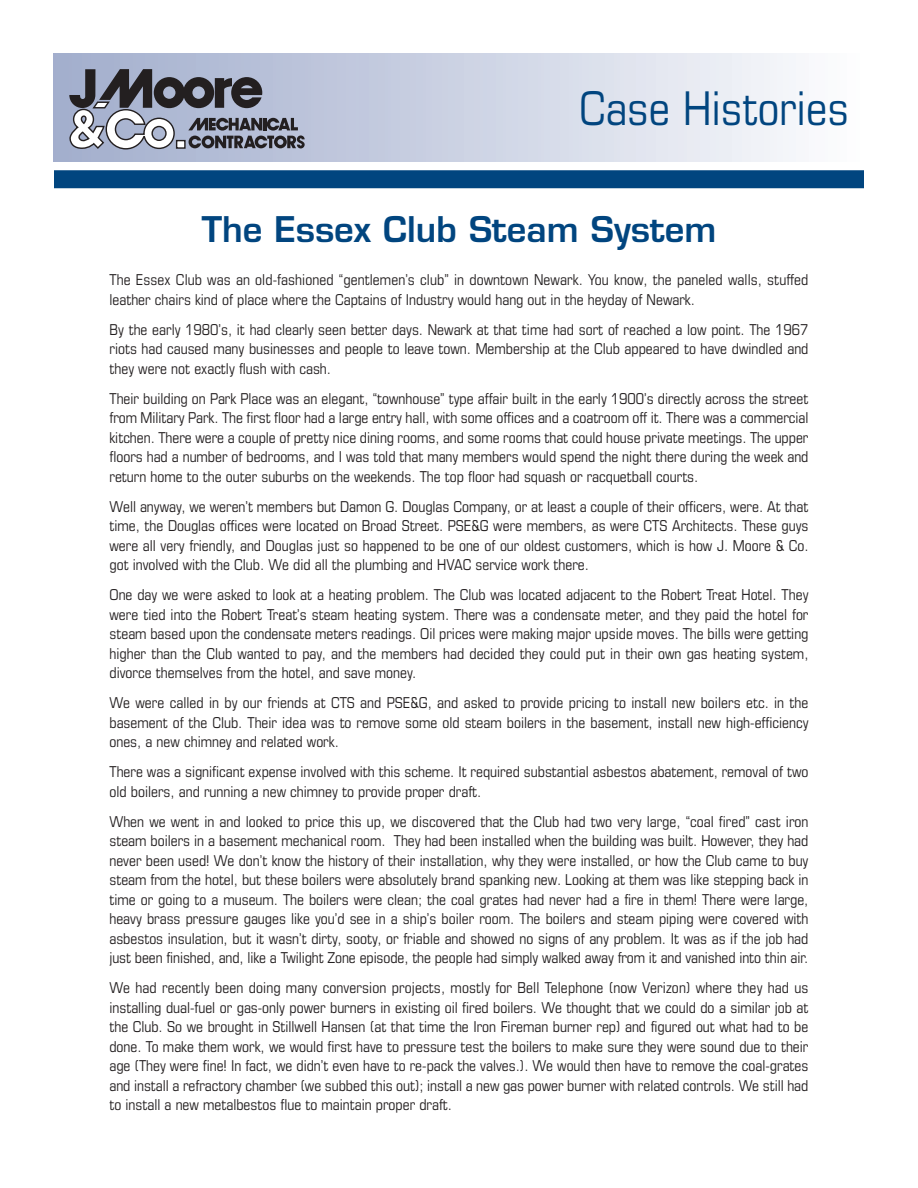
<style>
.page{position:relative;width:918px;height:1188px;background:#fff}
.page>*{position:absolute;margin:0;border:0;box-sizing:border-box;transform-origin:0 0}
.t1{font:condensed 46.5px "Eurostile";color:#01457f}
.t2{font:600 34.5px "Eurostile";color:#01457f}
.t3{font:condensed 15px/19.5px "Eurostile";color:#231f20;text-align:justify}
</style>
<div class="page">
<div style="left:54px;top:54px;width:810px;height:108px;background:linear-gradient(to right,#a0accc,#fbfcfd)"></div>
<svg style="left:69px;top:69px;width:236px;height:81px;background:#868a99"></svg>
<div style="left:54px;top:170px;width:810px;height:18px;background:#01457f"></div>
<h1 class="t1" style="left:579px;top:91px;width:271px">Case Histories</h1>
<h2 class="t2" style="left:202px;top:216px;width:516px">The Essex Club Steam System</h2>
<p class="t3" style="left:109px;top:272px;width:701px">The Essex Club was an old-fashioned “gentlemen’s club” in downtown Newark. You know, the paneled walls, stuffed leather chairs kind of place where the Captains of Industry would hang out in the heyday of Newark.</p>
<p class="t3" style="left:110px;top:321px;width:701px">By the early 1980’s, it had clearly seen better days. Newark at that time had sort of reached a low point. The 1967 riots had caused many businesses and people to leave town. Membership at the Club appeared to have dwindled and they were not exactly flush with cash.</p>
<p class="t3" style="left:110px;top:390px;width:701px">Their building on Park Place was an elegant, “townhouse” type affair built in the early 1900’s directly across the street from Military Park. The first floor had a large entry hall, with some offices and a coatroom off it. There was a commercial kitchen. There were a couple of pretty nice dining rooms, and some rooms that could house private meetings. The upper floors had a number of bedrooms, and I was told that many members would spend the night there during the week and return home to the outer suburbs on the weekends. The top floor had squash or racquetball courts.</p>
<p class="t3" style="left:110px;top:498px;width:701px">Well anyway, we weren’t members but Damon G. Douglas Company, or at least a couple of their officers, were. At that time, the Douglas offices were located on Broad Street. PSE&amp;G were members, as were CTS Architects. These guys were all very friendly, and Douglas just so happened to be one of our oldest customers, which is how J. Moore &amp; Co. got involved with the Club. We did all the plumbing and HVAC service work there.</p>
<p class="t3" style="left:110px;top:587px;width:701px">One day we were asked to look at a heating problem. The Club was located adjacent to the Robert Treat Hotel. They were tied into the Robert Treat’s steam heating system. There was a condensate meter, and they paid the hotel for steam based upon the condensate meters readings. Oil prices were making major upside moves. The bills were getting higher than the Club wanted to pay, and the members had decided they could put in their own gas heating system, divorce themselves from the hotel, and save money.</p>
<p class="t3" style="left:110px;top:695px;width:701px">We were called in by our friends at CTS and PSE&amp;G, and asked to provide pricing to install new boilers etc. in the basement of the Club. Their idea was to remove some old steam boilers in the basement, install new high-efficiency ones, a new chimney and related work.</p>
<p class="t3" style="left:110px;top:764px;width:701px">There was a significant expense involved with this scheme. It required substantial asbestos abatement, removal of two old boilers, and running a new chimney to provide proper draft.</p>
<p class="t3" style="left:109px;top:813px;width:701px">When we went in and looked to price this up, we discovered that the Club had two very large, “coal fired” cast iron steam boilers in a basement mechanical room. They had been installed when the building was built. However, they had never been used! We don’t know the history of their installation, why they were installed, or how the Club came to buy steam from the hotel, but these boilers were absolutely brand spanking new. Looking at them was like stepping back in time or going to a museum. The boilers were clean; the coal grates had never had a fire in them! There were large, heavy brass pressure gauges like you’d see in a ship’s boiler room. The boilers and steam piping were covered with asbestos insulation, but it wasn’t dirty, sooty, or friable and showed no signs of any problem. It was as if the job had just been finished, and, like a Twilight Zone episode, the people had simply walked away from it and vanished into thin air.</p>
<p class="t3" style="left:109px;top:980px;width:701px">We had recently been doing many conversion projects, mostly for Bell Telephone (now Verizon) where they had us installing dual-fuel or gas-only power burners in existing oil fired boilers. We thought that we could do a similar job at the Club. So we brought in Stillwell Hansen (at that time the Iron Fireman burner rep) and figured out what had to be done. To make them work, we would first have to pressure test the boilers to make sure they were sound due to their age (They were fine! In fact, we didn’t even have to re-pack the valves.). We would then have to remove the coal-grates and install a refractory chamber (we subbed this out); install a new gas power burner with related controls. We still had to install a new metalbestos flue to maintain proper draft.</p>
</div>
